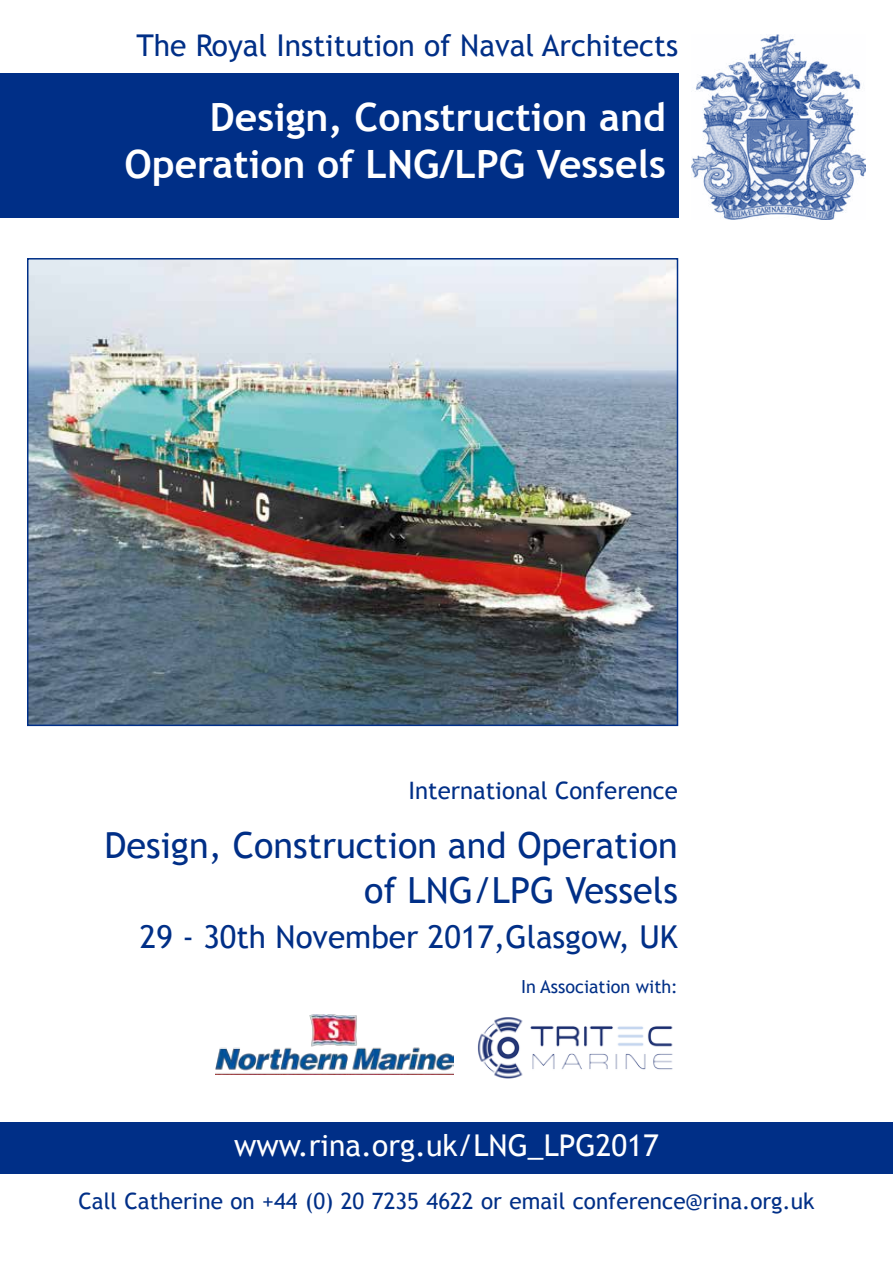
<style>
.page{position:relative;width:893px;height:1263px;background:#fff}
.page>*{position:absolute;margin:0;border:0;box-sizing:border-box;transform-origin:0 0}
.t1{font:700 39px/46.8px "Trebuchet MS";color:#fff;text-align:right}
.t2{font:36px/45px "Trebuchet MS";color:#002f87;text-align:right}
.t3{font:31.5px "Trebuchet MS";color:#002f87}
.t4{font:30px "Trebuchet MS";color:#002f87}
.t5{font:30px "Trebuchet MS";color:#fff}
.t6{font:24px "Trebuchet MS";color:#002f87}
.t7{font:22.5px "Trebuchet MS";color:#002f87}
.t8{font:18px "Trebuchet MS";color:#002f87}
</style>
<div class="page">
<img style="left:30px;top:261px;width:645px;height:462px">
<div style="left:27px;top:258px;width:651px;height:468px;border:2px solid #002f87"></div>
<img style="left:692px;top:34px;width:174px;height:185px">
<div style="left:0;top:74px;width:678px;height:144px;background:#002f87"></div>
<div style="left:0;top:1122px;width:893px;height:52px;background:#002f87"></div>
<img style="left:477px;top:1017px;width:196px;height:62px">
<img style="left:215px;top:1014px;width:238px;height:60px">
<h3 class="t4" style="left:136px;top:28px;width:543px">The Royal Institution of Naval Architects</h3>
<h1 class="t1" style="left:125px;top:94px;width:543px">Design, Construction and<br>Operation of LNG/LPG Vessels</h1>
<p class="t6" style="left:408px;top:776px;width:271px">International Conference</p>
<h2 class="t2" style="left:104px;top:823px;width:575px">Design, Construction and Operation of LNG/LPG Vessels</h2>
<h3 class="t3" style="left:140px;top:918px;width:539px">29 - 30th November 2017,Glasgow, UK</h3>
<p class="t8" style="left:521px;top:976px;width:158px">In Association with:</p>
<h3 class="t5" style="left:234px;top:1128px;width:426px">www.rina.org.uk/LNG_LPG2017</h3>
<p class="t7" style="left:78px;top:1187px;width:737px">Call Catherine on +44 (0) 20 7235 4622 or email conference@rina.org.uk</p>
</div>
